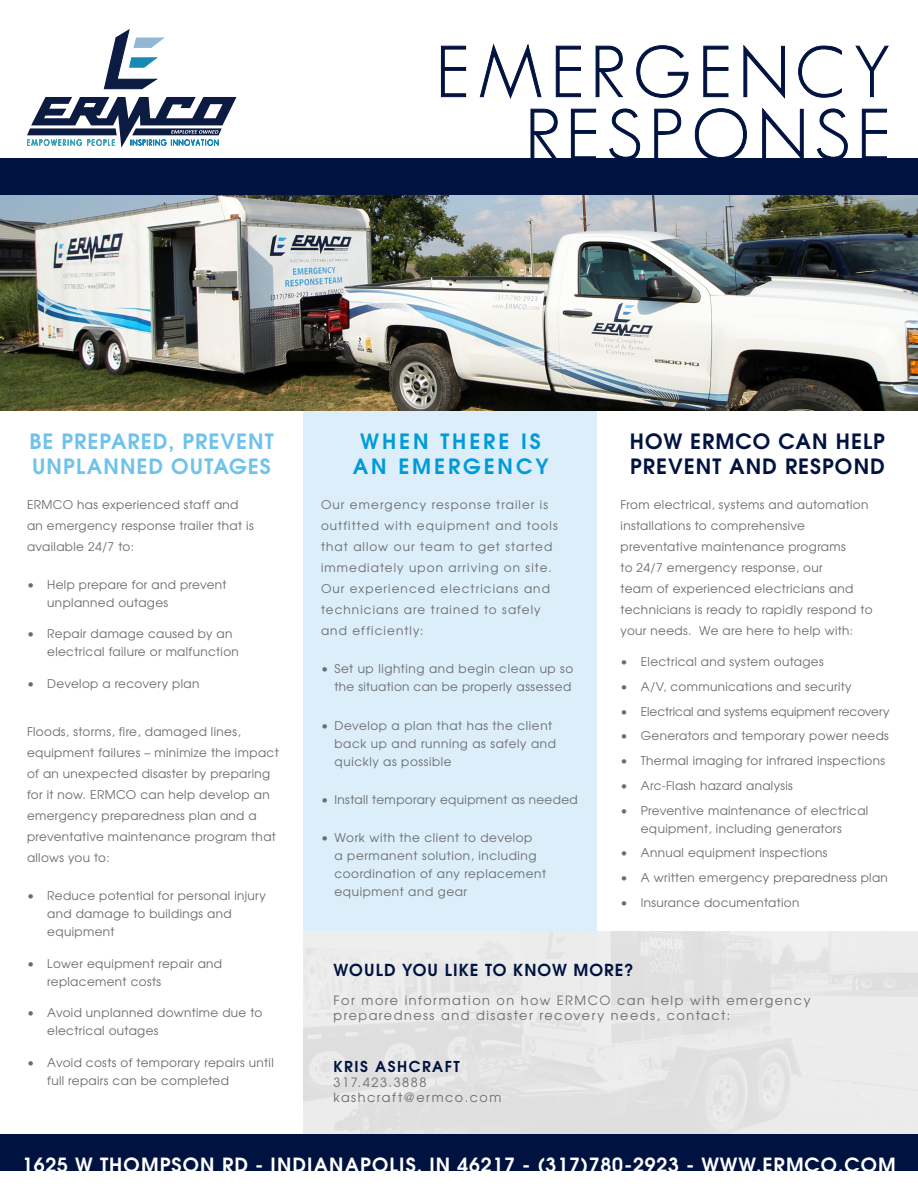
<style>
.page{position:relative;width:918px;height:1188px;background:#fff}
.page>*{position:absolute;margin:0;border:0;box-sizing:border-box;transform-origin:0 0}
.t1{font:72px/63px "MAXIMO";letter-spacing:.15em;color:#001340;text-align:right}
.t2{font:700 21px/25.2px "Te X Gyre Adventor";letter-spacing:.05em;color:#6fc2ea}
.t3{font:700 21px "Te X Gyre Adventor";letter-spacing:.05em;color:#001340}
.t4{font:700 21px/25.2px "Te X Gyre Adventor";letter-spacing:.14em;color:#009ada;text-align:center}
.t5{font:700 19.5px "Te X Gyre Adventor";letter-spacing:.055em;color:#fff}
.t6{font:700 16.5px "Te X Gyre Adventor";letter-spacing:.065em;color:#001340}
.t7{font:700 15px "Te X Gyre Adventor";letter-spacing:.1em;color:#001340}
.t8{font:12.75px/15.3px "Te X Gyre Adventor";letter-spacing:.12em;color:#6c6d70}
.t9{font:12px/21px "Te X Gyre Adventor";letter-spacing:.03em;color:#6c6d70}
.t10{font:12px/18px "Te X Gyre Adventor";letter-spacing:.05em;color:#6c6d70}
.t11{font:12px/21px "Te X Gyre Adventor";letter-spacing:.09em;color:#6c6d70}
.t12{font:12px "Te X Gyre Adventor";color:#6c6d70}
</style>
<div class="page">
<div style="left:303px;top:411px;width:294px;height:521px;background:#dbeef9"></div>
<img style="left:0;top:195px;width:918px;height:216px">
<div style="left:0;top:1134px;width:918px;height:36px;background:#001340"></div>
<svg style="left:441px;top:45px;width:25px;height:52px"></svg>
<svg style="left:479px;top:43px;width:63px;height:56px"></svg>
<svg style="left:556px;top:45px;width:25px;height:52px"></svg>
<svg style="left:595px;top:45px;width:28px;height:52px"></svg>
<svg style="left:636px;top:45px;width:53px;height:53px"></svg>
<svg style="left:703px;top:45px;width:26px;height:52px"></svg>
<svg style="left:743px;top:45px;width:42px;height:54px"></svg>
<svg style="left:798px;top:45px;width:44px;height:53px"></svg>
<svg style="left:855px;top:45px;width:34px;height:52px"></svg>
<svg style="left:530px;top:108px;width:29px;height:51px"></svg>
<svg style="left:571px;top:108px;width:25px;height:51px"></svg>
<svg style="left:609px;top:108px;width:31px;height:51px"></svg>
<svg style="left:654px;top:108px;width:28px;height:51px"></svg>
<svg style="left:695px;top:108px;width:52px;height:51px"></svg>
<svg style="left:762px;top:108px;width:42px;height:51px"></svg>
<svg style="left:817px;top:108px;width:31px;height:51px"></svg>
<svg style="left:862px;top:108px;width:25px;height:51px"></svg>
<div style="left:0;top:159px;width:918px;height:36px;background:#001340"></div>
<svg style="left:103px;top:29px;width:62px;height:61px"></svg>
<svg style="left:27px;top:97px;width:210px;height:51px"></svg>
<img style="left:303px;top:932px;width:615px;height:202px">
<p class="t1" style="left:439px;top:42px;width:452px">EMERGENCY<br>RESPONSE</p>
<p class="t2" style="left:29px;top:427px;width:246px">BE PREPARED, PREVENT<br>UNPLANNED OUTAGES</p>
<p class="t4" style="left:353px;top:427px;width:197px">WHEN THERE IS<br>AN EMERGENCY</p>
<p class="t3" style="left:630px;top:423px;width:257px">HOW ERMCO CAN HELP</p>
<p class="t3" style="left:630px;top:448px;width:256px">PREVENT AND RESPOND</p>
<p class="t9" style="left:27px;top:493px;width:228px">ERMCO has experienced staff and an emergency response trailer that is available 24/7 to:</p>
<p class="t9" style="left:47px;top:575px;width:181px;line-height:18px;text-indent:-20px">• Help prepare for and prevent unplanned outages</p>
<p class="t9" style="left:47px;top:624px;width:193px;line-height:18px;text-indent:-20px">• Repair damage caused by an electrical failure or malfunction</p>
<p class="t9" style="left:27px;top:672px;width:174px">• Develop a recovery plan</p>
<p class="t9" style="left:27px;top:720px;width:253px">Floods, storms, fire, damaged lines, equipment failures – minimize the impact of an unexpected disaster by preparing for it now. ERMCO can help develop an emergency preparedness plan and a preventative maintenance program that allows you to:</p>
<p class="t9" style="left:47px;top:886px;width:220px;line-height:18px;text-indent:-20px">• Reduce potential for personal injury and damage to buildings and equipment</p>
<p class="t9" style="left:47px;top:953px;width:176px;line-height:18px;text-indent:-20px">• Lower equipment repair and replacement costs</p>
<p class="t9" style="left:47px;top:1003px;width:217px;line-height:18px;text-indent:-20px">• Avoid unplanned downtime due to electrical outages</p>
<p class="t9" style="left:47px;top:1052px;width:228px;line-height:18px;text-indent:-20px">• Avoid costs of temporary repairs until full repairs can be completed</p>
<p class="t11" style="left:321px;top:494px;width:238px">Our emergency response trailer is outfitted with equipment and tools that allow our team to get started immediately upon arriving on site.<br>Our experienced electricians and technicians are trained to safely and efficiently:</p>
<p class="t10" style="left:321px;top:659px;width:254px;text-align:right">• Set up lighting and begin clean up so the situation can be properly assessed</p>
<p class="t10" style="left:334px;top:716px;width:223px;text-indent:-14px">• Develop a plan that has the client back up and running as safely and quickly as possible</p>
<p class="t9" style="left:321px;top:788px;width:258px">• Install temporary equipment as needed</p>
<p class="t10" style="left:334px;top:828px;width:213px;text-indent:-14px">• Work with the client to develop<br>a permanent solution, including coordination of any replacement equipment and gear</p>
<p class="t9" style="left:621px;top:493px;width:254px">From electrical, systems and automation installations to comprehensive preventative maintenance programs<br>to 24/7 emergency response, our<br>team of experienced electricians and technicians is ready to rapidly respond to your needs. We are here to help with:</p>
<p class="t9" style="left:621px;top:650px;width:205px">• Electrical and system outages</p>
<p class="t9" style="left:621px;top:675px;width:233px">• A/V, communications and security</p>
<p class="t12" style="left:621px;top:702px;width:270px">• Electrical and systems equipment recovery</p>
<p class="t9" style="left:621px;top:725px;width:270px">• Generators and temporary power needs</p>
<p class="t9" style="left:621px;top:749px;width:266px">• Thermal imaging for infrared inspections</p>
<p class="t9" style="left:621px;top:774px;width:174px">• Arc-Flash hazard analysis</p>
<p class="t9" style="left:621px;top:800px;width:249px;line-height:18px;text-align:center">• Preventive maintenance of electrical equipment, including generators</p>
<p class="t9" style="left:621px;top:842px;width:208px">• Annual equipment inspections</p>
<p class="t9" style="left:621px;top:866px;width:269px">• A written emergency preparedness plan</p>
<p class="t9" style="left:621px;top:891px;width:180px">• Insurance documentation</p>
<p class="t6" style="left:334px;top:955px;width:302px">WOULD YOU LIKE TO KNOW MORE?</p>
<p class="t8" style="left:334px;top:992px;width:479px">For more information on how ERMCO can help with emergency preparedness and disaster recovery needs, contact:</p>
<p class="t7" style="left:334px;top:1053px;width:128px">KRIS ASHCRAFT</p>
<p class="t8" style="left:334px;top:1074px;width:95px">317.423.3888</p>
<p class="t8" style="left:334px;top:1089px;width:170px">kashcraft@ermco.com</p>
<p class="t5" style="left:22px;top:1148px;width:875px">1625 W THOMPSON RD - INDIANAPOLIS, IN 46217 - (317)780-2923 - WWW.ERMCO.COM</p>
</div>
